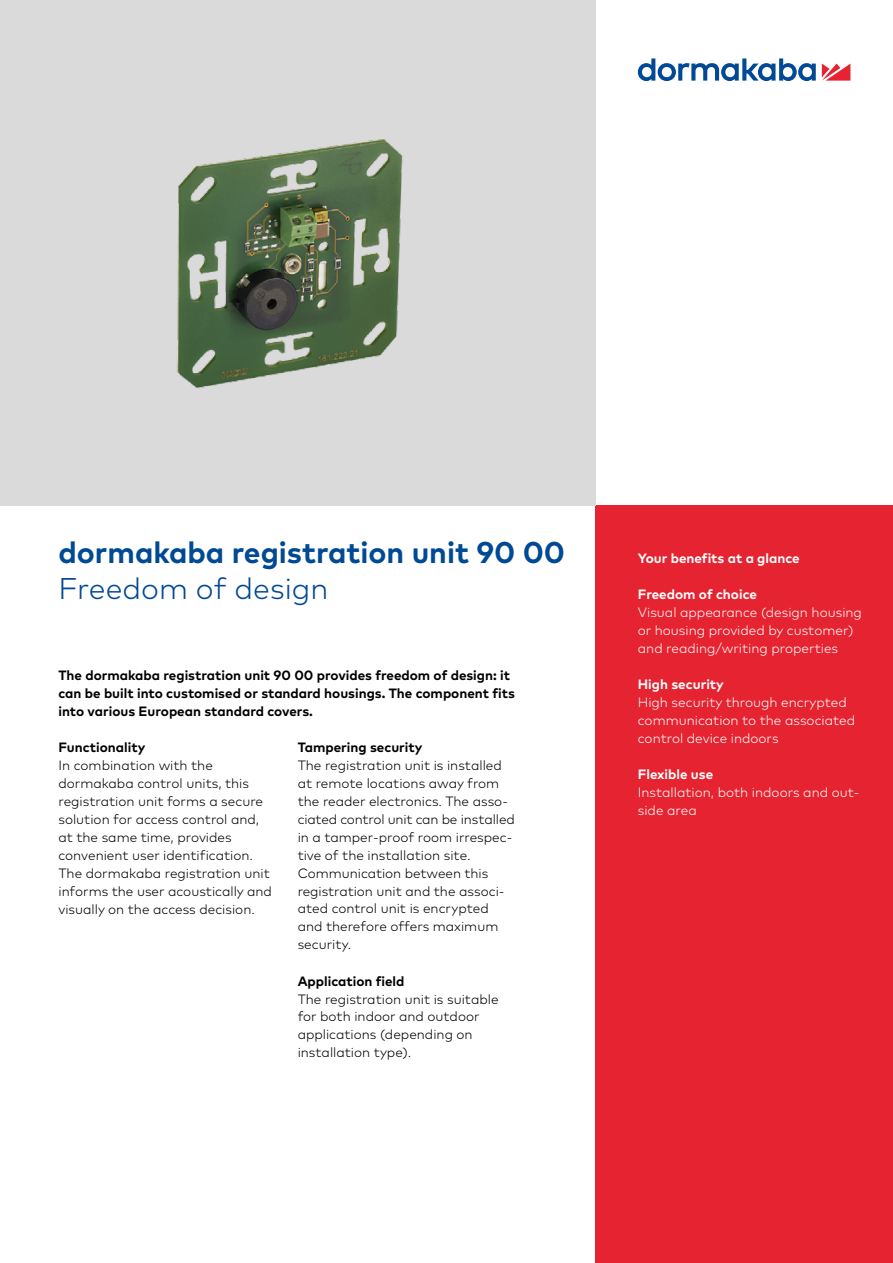
<style>
.page{position:relative;width:893px;height:1263px;background:#fff}
.page>*{position:absolute;margin:0;border:0;box-sizing:border-box;transform-origin:0 0}
.t1{font:700 30px "Mark Pro";color:#004994}
.t2{font:300 30px "Mark Pro";color:#004994}
.t3{font:300 13.5px/18px "Mark Pro";color:#000}
.t4{font:300 13.5px/18px "Mark Pro";color:#fff}
.t5{font:700 13.5px/18px "Mark Pro";color:#000}
.t6{font:700 13.5px "Mark Pro";color:#fff}
</style>
<div class="page">
<svg style="left:822px;top:64px;width:28px;height:17px"></svg>
<svg style="left:638px;top:58px;width:178px;height:23px"></svg>
<div style="left:595px;top:505px;width:298px;height:758px;background:#e62330"></div>
<div style="left:0;top:0;width:595px;height:505px;background:#dadada"></div>
<img style="left:177px;top:139px;width:226px;height:249px">
<h1 class="t1" style="left:58px;top:529px;width:508px">dormakaba registration unit 90 00</h1>
<h1 class="t2" style="left:58px;top:565px;width:271px">Freedom of design</h1>
<p class="t5" style="left:58px;top:665px;width:458px">The dormakaba registration unit 90 00 provides freedom of design: it can be built into customised or standard housings. The component fits into various European standard covers.</p>
<p class="t5" style="left:58px;top:737px;width:88px">Functionality</p>
<p class="t3" style="left:58px;top:755px;width:215px">In combination with the dormakaba control units, this registration unit forms a secure solution for access control and, at the same time, provides convenient user identification.<br>The dormakaba registration unit informs the user acoustically and visually on the access decision.</p>
<p class="t5" style="left:298px;top:737px;width:126px">Tampering security</p>
<p class="t3" style="left:298px;top:755px;width:219px">The registration unit is installed at remote locations away from the reader electronics. The asso&shy;ciated control unit can be installed in a tamper-proof room irrespec&shy;tive of the installation site.<br>Communication between this registration unit and the associ&shy;ated control unit is encrypted and therefore offers maximum security.</p>
<p class="t5" style="left:298px;top:970px;width:108px">Application field</p>
<p class="t3" style="left:298px;top:989px;width:202px">The registration unit is suitable for both indoor and outdoor applications (depending on installation type).</p>
<p class="t6" style="left:638px;top:547px;width:163px">Your benefits at a glance</p>
<p class="t6" style="left:638px;top:583px;width:121px">Freedom of choice</p>
<p class="t4" style="left:638px;top:602px;width:226px">Visual appearance (design housing or housing provided by customer) and reading/writing properties</p>
<p class="t6" style="left:638px;top:673px;width:88px">High security</p>
<p class="t4" style="left:638px;top:692px;width:219px">High security through encrypted communication to the associated control device indoors</p>
<p class="t6" style="left:638px;top:763px;width:77px">Flexible use</p>
<p class="t4" style="left:638px;top:782px;width:223px">Installation, both indoors and out&shy;side area</p>
</div>
